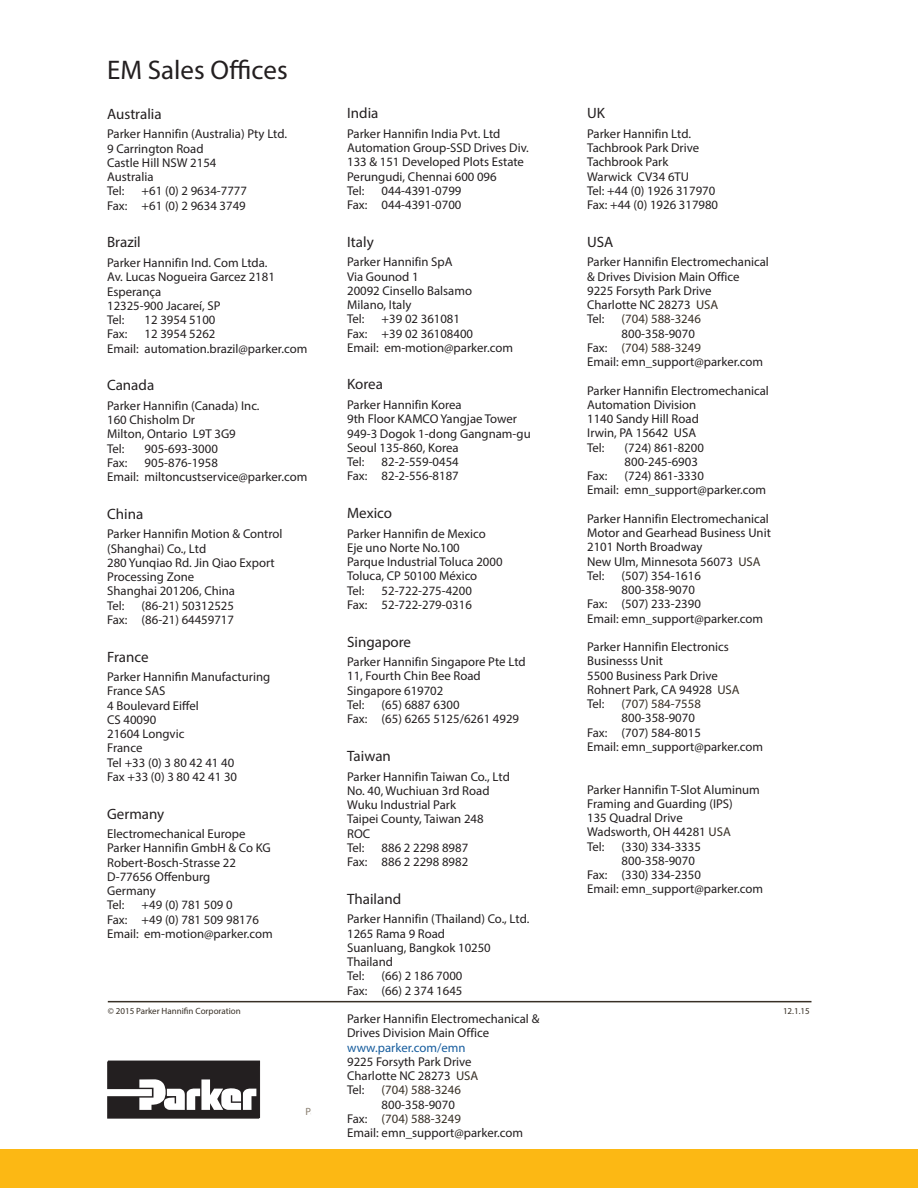
<style>
.page{position:relative;width:918px;height:1188px;background:#fff}
.page>*{position:absolute;margin:0;border:0;box-sizing:border-box;transform-origin:0 0}
.t1{font:27px "Myriad Pro";color:#231f20}
.t2{font:15px "Myriad Pro";color:#231f20}
.t3{font:12.75px/14.2px "Myriad Pro";color:#231f20}
.t4{font:12.75px "Myriad Pro";color:#383026}
.t5{font:12.75px "Myriad Pro";color:#175d9e}
.t6{font:9px "Myriad Pro";color:#383026}
.s1{color:#383026}
</style>
<div class="page">
<div style="left:0;top:1150px;width:917px;height:38px;background:#fcb814"></div>
<hr style="left:108px;top:1001px;width:704px;height:1px;background:#383026">
<svg style="left:107px;top:1061px;width:153px;height:58px"></svg>
<h1 class="t1" style="left:107px;top:54px;width:182px">EM Sales Offices</h1>
<p class="t2" style="left:107px;top:105px;width:56px">Australia</p>
<p class="t3" style="left:107px;top:127px;width:181px">Parker Hannifin (Australia) Pty Ltd.<br>9 Carrington Road<br>Castle Hill NSW 2154<br>Australia<br>Tel:</p>
<p class="t3" style="left:107px;top:184px;width:141px;text-align:right">+61 (0) 2 9634-7777<br>Fax: +61 (0) 2 9634 3749</p>
<p class="t2" style="left:107px;top:233px;width:35px">Brazil</p>
<p class="t3" style="left:107px;top:255px;width:169px">Parker Hannifin Ind. Com Ltda.<br>Av. Lucas Nogueira Garcez 2181<br>Esperança<br>12325-900 Jacareí, SP<br>Tel:</p>
<p class="t3" style="left:145px;top:312px;width:72px">12 3954 5100</p>
<p class="t3" style="left:107px;top:327px;width:22px">Fax:</p>
<p class="t3" style="left:107px;top:327px;width:202px;text-indent:38px">12 3954 5262<br>Email: automation.brazil@parker.com</p>
<p class="t2" style="left:107px;top:376px;width:49px">Canada</p>
<p class="t3" style="left:107px;top:398px;width:154px">Parker Hannifin (Canada) Inc.<br>160 Chisholm Dr<br>Milton, Ontario L9T 3G9<br>Tel:</p>
<p class="t3" style="left:145px;top:441px;width:75px">905-693-3000</p>
<p class="t3" style="left:107px;top:455px;width:22px">Fax:</p>
<p class="t3" style="left:107px;top:455px;width:202px;text-indent:38px">905-876-1958<br>Email: miltoncustservice@parker.com</p>
<p class="t2" style="left:107px;top:504px;width:38px">China</p>
<p class="t3" style="left:107px;top:527px;width:177px">Parker Hannifin Motion &amp; Control (Shanghai) Co., Ltd<br>280 Yunqiao Rd. Jin Qiao Export<br>Processing Zone<br>Shanghai 201206, China<br>Tel:</p>
<p class="t3" style="left:107px;top:598px;width:128px;text-align:right">(86-21) 50312525<br>Fax: (86-21) 64459717</p>
<p class="t2" style="left:107px;top:647px;width:43px">France</p>
<p class="t3" style="left:107px;top:670px;width:165px">Parker Hannifin Manufacturing<br>France SAS<br>4 Boulevard Eiffel<br>CS 40090<br>21604 Longvic<br>France<br>Tel +33 (0) 3 80 42 41 40<br>Fax +33 (0) 3 80 42 41 30</p>
<p class="t2" style="left:107px;top:804px;width:59px">Germany</p>
<p class="t3" style="left:107px;top:827px;width:165px">Electromechanical Europe<br>Parker Hannifin GmbH &amp; Co KG<br>Robert-Bosch-Strasse 22<br>D-77656 Offenburg<br>Germany<br>Tel:</p>
<p class="t3" style="left:107px;top:898px;width:167px;text-indent:35px">+49 (0) 781 509 0<br>Fax: +49 (0) 781 509 98176<br>Email: em-motion@parker.com</p>
<p class="t2" style="left:347px;top:104px;width:33px">India</p>
<p class="t3" style="left:347px;top:126px;width:183px">Parker Hannifin India Pvt. Ltd<br>Automation Group-SSD Drives Div.<br>133 &amp; 151 Developed Plots Estate<br>Perungudi, Chennai 600 096<br>Tel:</p>
<p class="t3" style="left:347px;top:183px;width:116px;text-align:right">044-4391-0799<br>Fax: 044-4391-0700</p>
<p class="t2" style="left:347px;top:232px;width:28px">Italy</p>
<p class="t3" style="left:347px;top:255px;width:126px">Parker Hannifin SpA<br>Via Gounod 1<br>20092 Cinsello Balsamo<br>Milano, Italy<br>Tel:</p>
<p class="t3" style="left:347px;top:312px;width:167px;text-indent:35px">+39 02 361081<br>Fax: +39 02 36108400<br>Email: em-motion@parker.com</p>
<p class="t2" style="left:347px;top:375px;width:37px">Korea</p>
<p class="t3" style="left:347px;top:398px;width:185px">Parker Hannifin Korea<br>9th Floor KAMCO Yangjae Tower<br>949-3 Dogok 1-dong Gangnam-gu<br>Seoul 135-860, Korea<br>Tel:</p>
<p class="t3" style="left:347px;top:455px;width:113px;text-align:right">82-2-559-0454<br>Fax: 82-2-556-8187</p>
<p class="t2" style="left:347px;top:504px;width:46px">Mexico</p>
<p class="t3" style="left:347px;top:526px;width:157px">Parker Hannifin de Mexico<br>Eje uno Norte No.100<br>Parque Industrial Toluca 2000<br>Toluca, CP 50100 México<br>Tel:</p>
<p class="t3" style="left:347px;top:583px;width:126px;text-align:right">52-722-275-4200<br>Fax: 52-722-279-0316</p>
<p class="t2" style="left:347px;top:632px;width:65px">Singapore</p>
<p class="t3" style="left:347px;top:655px;width:180px">Parker Hannifin Singapore Pte Ltd<br>11, Fourth Chin Bee Road<br>Singapore 619702<br>Tel:</p>
<p class="t3" style="left:347px;top:697px;width:173px;text-indent:35px">(65) 6887 6300<br>Fax: (65) 6265 5125/6261 4929</p>
<p class="t2" style="left:347px;top:747px;width:45px">Taiwan</p>
<p class="t3" style="left:347px;top:769px;width:164px">Parker Hannifin Taiwan Co., Ltd<br>No. 40, Wuchiuan 3rd Road<br>Wuku Industrial Park<br>Taipei County, Taiwan 248<br>ROC<br>Tel:</p>
<p class="t3" style="left:347px;top:840px;width:123px;text-align:right">886 2 2298 8987<br>Fax: 886 2 2298 8982</p>
<p class="t2" style="left:347px;top:889px;width:55px">Thailand</p>
<p class="t3" style="left:347px;top:912px;width:184px">Parker Hannifin (Thailand) Co., Ltd.<br>1265 Rama 9 Road<br>Suanluang, Bangkok 10250<br>Thailand<br>Tel:</p>
<p class="t3" style="left:347px;top:969px;width:117px;text-align:right">(66) 2 186 7000<br>Fax: (66) 2 374 1645</p>
<p class="t2" style="left:587px;top:104px;width:19px">UK</p>
<p class="t3" style="left:587px;top:126px;width:133px">Parker Hannifin Ltd.<br>Tachbrook Park Drive<br>Tachbrook Park<br>Warwick CV34 6TU<br>Tel: +44 (0) 1926 317970<br>Fax: +44 (0) 1926 317980</p>
<p class="t2" style="left:587px;top:232px;width:28px">USA</p>
<p class="t3" style="left:587px;top:255px;width:183px">Parker Hannifin Electromechanical &amp; Drives Division Main Office<br>9225 Forsyth Park Drive<br>Charlotte NC 28273 <span class="s1">USA<br></span>Tel:</p>
<p class="t4" style="left:622px;top:311px;width:81px">(704) 588-3246</p>
<p class="t3" style="left:587px;top:326px;width:178px;text-indent:35px">800-358-9070<br>Fax: <span class="s1">(704) 588-3249<br></span>Email: emn_support@parker.com</p>
<p class="t3" style="left:587px;top:383px;width:183px">Parker Hannifin Electromechanical<br>Automation Division<br>1140 Sandy Hill Road<br>Irwin, PA 15642 USA<br>Tel:</p>
<p class="t3" style="left:625px;top:440px;width:81px">(724) 861-8200<br>800-245-6903</p>
<p class="t3" style="left:587px;top:469px;width:181px;text-indent:38px">(724) 861-3330<br>Email: emn_support@parker.com</p>
<p class="t3" style="left:587px;top:511px;width:185px">Parker Hannifin Electromechanical<br>Motor and Gearhead Business Unit<br>2101 North Broadway<br>New Ulm, Minnesota 56073 <span class="s1">USA<br></span>Tel:</p>
<p class="t3" style="left:587px;top:469px;width:22px">Fax:</p>
<p class="t3" style="left:622px;top:568px;width:81px">(507) 354-1616</p>
<p class="t3" style="left:622px;top:583px;width:75px">800-358-9070</p>
<p class="t3" style="left:587px;top:597px;width:115px">Fax: (507) 233-2390</p>
<p class="t3" style="left:587px;top:611px;width:178px">Email: emn_support@parker.com</p>
<p class="t3" style="left:587px;top:640px;width:154px">Parker Hannifin Electronics<br>Businesss Unit<br>5500 Business Park Drive<br>Rohnert Park, CA 94928 <span class="s1">USA<br></span>Tel:</p>
<p class="t4" style="left:622px;top:696px;width:81px">(707) 584-7558</p>
<p class="t3" style="left:587px;top:711px;width:178px;text-indent:35px">800-358-9070<br>Fax: (707) 584-8015<br>Email: emn_support@parker.com</p>
<p class="t3" style="left:587px;top:782px;width:174px">Parker Hannifin T-Slot Aluminum<br>Framing and Guarding (IPS)<br>135 Quadral Drive<br>Wadsworth, OH 44281 <span class="s1">USA<br></span>Tel:</p>
<p class="t3" style="left:622px;top:839px;width:81px">(330) 334-3335</p>
<p class="t3" style="left:622px;top:853px;width:75px">800-358-9070</p>
<p class="t3" style="left:587px;top:868px;width:115px">Fax: (330) 334-2350</p>
<p class="t3" style="left:587px;top:882px;width:178px">Email: emn_support@parker.com</p>
<p class="t6" style="left:108px;top:1006px;width:135px">© 2015 Parker Hannifin Corporation</p>
<p class="t6" style="left:783px;top:1006px;width:28px">12.1.15</p>
<p class="t3" style="left:347px;top:1012px;width:194px">Parker Hannifin Electromechanical &amp;<br>Drives Division Main Office</p>
<p class="t5" style="left:347px;top:1040px;width:120px">www.parker.com/emn</p>
<p class="t3" style="left:347px;top:1054px;width:133px">9225 Forsyth Park Drive<br>Charlotte NC 28273 <span class="s1">USA<br></span>Tel:</p>
<p class="t4" style="left:382px;top:1082px;width:81px">(704) 588-3246</p>
<p class="t3" style="left:347px;top:1097px;width:178px;text-indent:35px">800-358-9070<br>Fax: <span class="s1">(704) 588-3249<br></span>Email: emn_support@parker.com</p>
</div>
